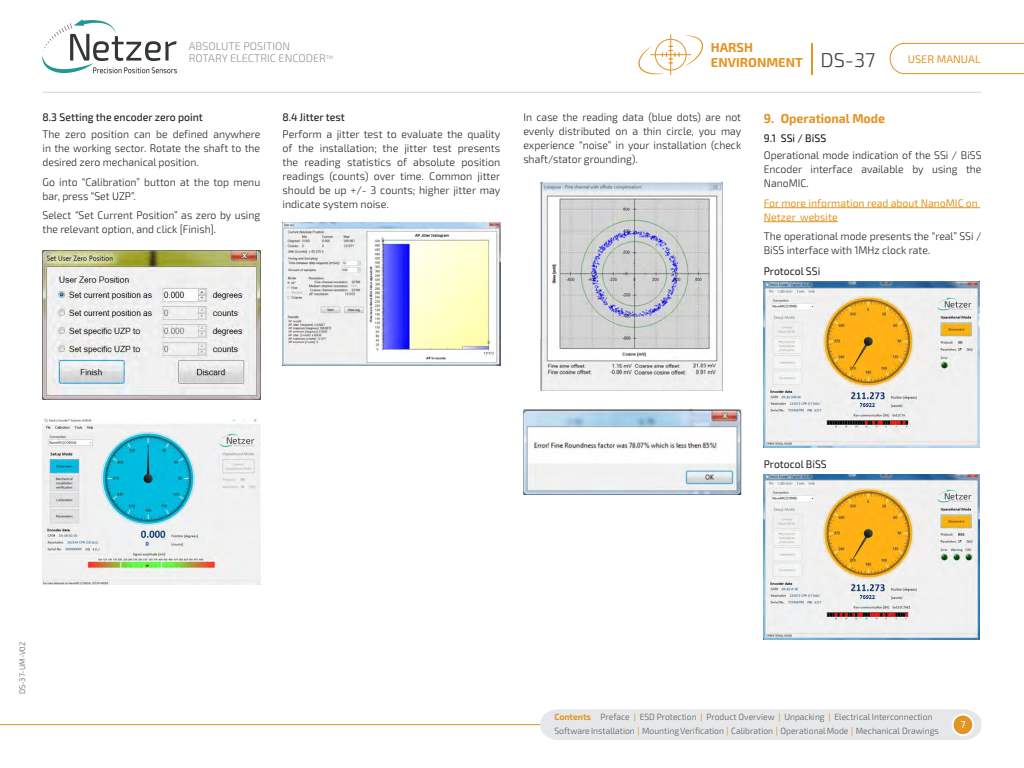
<style>
.page{position:relative;width:1024px;height:768px;background:#fff}
.page>*{position:absolute;margin:0;border:0;box-sizing:border-box;transform-origin:0 0}
.t1{font:300 20px "Exo 2";color:#3e3e3f}
.TITLE_text{font:700 13px "Exo 2";color:#e29424;scale:.95 1}
.TITLE_text-2{font:700 13px/15px "Exo 2";color:#e29424}
.TEXT{font:300 11px/14px "Exo 2";color:#231f20;text-align:justify;scale:.95 1}
.SUBTITLE_text{font:500 11px "Exo 2";color:#231f20;scale:.95 1}
.TEXT-2{font:11px/14px "Exo 2";color:#e29424;scale:.95 1}
.t2{font:300 11px/12px "Exo 2";color:#939598}
.TEXT-3{font:11px "Exo 2";color:#231f20;scale:.95 1}
.TEXT-4{font:11px "Exo 2";color:#e29424}
.t3{font:10px "Exo 2";color:#fff}
.t4{font:300 9px/14px "Exo 2";color:#57585a;scale:.95 1}
.t5{font:300 8px "Exo 2";color:#57585a;scale:.95 1}
.s1{font-weight:700;color:#e29424}
.s2{font-weight:500;color:#e29424}
</style>
<div class="page">
<div style="left:540px;top:709px;width:442px;height:31px;background:#e6e7e9"></div>
<div style="left:953px;top:715px;width:20px;height:20px;background:#e29424;border-radius:50%"></div>
<div style="left:952px;top:714px;width:22px;height:22px;border:2px solid #fff;border-radius:50%"></div>
<hr style="left:0;top:724px;width:540px;height:1px;background:#e29424">
<hr style="left:43px;top:92px;width:939px;height:1px;background:#d1d2d4">
<svg style="left:889px;top:42px;width:135px;height:33px"></svg>
<hr style="left:812px;top:43px;width:1px;height:31px;background:#e29424">
<hr style="left:670px;top:35px;width:1px;height:40px;background:#e29424">
<svg style="left:638px;top:35px;width:65px;height:39px"></svg>
<svg style="left:42px;top:19px;width:135px;height:54px"></svg>
<img style="left:283px;top:223px;width:218px;height:143px">
<img style="left:540px;top:181px;width:183px;height:209px">
<img style="left:523px;top:408px;width:219px;height:87px">
<hr style="left:764px;top:207px;width:216px;height:1px;background:#e29424">
<hr style="left:764px;top:221px;width:74px;height:1px;background:#e29424">
<img style="left:764px;top:281px;width:216px;height:166px">
<img style="left:764px;top:474px;width:216px;height:166px">
<img style="left:43px;top:251px;width:217px;height:148px">
<img style="left:43px;top:418px;width:217px;height:167px">
<p class="t2" style="left:189px;top:41px;width:146px">ABSOLUTE POSITION<br>ROTARY ELECTRIC ENCODER<sup>TM</sup></p>
<p class="SUBTITLE_text" style="left:43px;top:111px;width:170px">8.3 Setting the encoder zero point</p>
<p class="TEXT" style="left:43px;top:127px;width:231px">The zero position can be defined anywhere in the working sector. Rotate the shaft to the desired zero mechanical position.</p>
<p class="TEXT" style="left:43px;top:175px;width:231px">Go into “Calibration” button at the top menu bar, press “Set UZP”.</p>
<p class="TEXT" style="left:43px;top:209px;width:231px">Select “Set Current Position” as zero by using the relevant option, and click [Finish].</p>
<p class="SUBTITLE_text" style="left:283px;top:111px;width:67px">8.4 Jitter test</p>
<p class="TEXT" style="left:283px;top:127px;width:231px">Perform a jitter test to evaluate the quality of the installation; the jitter test presents the reading statistics of absolute position readings (counts) over time. Common jitter should be up +/- 3 counts; higher jitter may indicate system noise.</p>
<p class="TITLE_text-2" style="left:711px;top:41px;width:94px">HARSH<br>ENVIRONMENT</p>
<h1 class="t1" style="left:821px;top:48px;width:56px">DS-37</h1>
<p class="TEXT-4" style="left:908px;top:52px;width:74px">USER MANUAL</p>
<p class="TEXT" style="left:523px;top:110px;width:231px">In case the reading data (blue dots) are not evenly distributed on a thin circle, you may experience “noise” in your installation (check shaft/stator grounding).</p>
<p class="TITLE_text" style="left:764px;top:111px;width:129px">9. Operational Mode</p>
<p class="SUBTITLE_text" style="left:764px;top:132px;width:67px">9.1 SSi / BiSS</p>
<p class="TEXT" style="left:764px;top:148px;width:231px">Operational mode indication of the SSi / BiSS Encoder interface available by using the NanoMIC.</p>
<p class="TEXT-2" style="left:764px;top:196px;width:227px">For more information read about NanoMIC on<br>Netzer website</p>
<p class="TEXT" style="left:764px;top:230px;width:231px">The operational mode presents the “real” SSi /<br>BiSS interface with 1MHz clock rate.</p>
<p class="TEXT-3" style="left:764px;top:265px;width:61px">Protocol SSi</p>
<p class="t5" style="left:18px;top:694px;width:57px;rotate:-90deg">DS-37-UM-V02</p>
<p class="TEXT-3" style="left:764px;top:458px;width:68px">Protocol BiSS</p>
<p class="t4" style="left:554px;top:711px;width:406px"><span class="s1">Contents</span> Preface <span class="s2">|</span> ESD Protection <span class="s2">|</span> Product Overview <span class="s2">|</span> Unpacking <span class="s2">|</span> Electrical Interconnection<br>Software Installation <span class="s2">|</span> Mounting Verification <span class="s2">|</span> Calibration <span class="s2">|</span> Operational Mode <span class="s2">|</span> Mechanical Drawings</p>
<p class="t3" style="left:960px;top:718px;width:7px">7</p>
</div>
